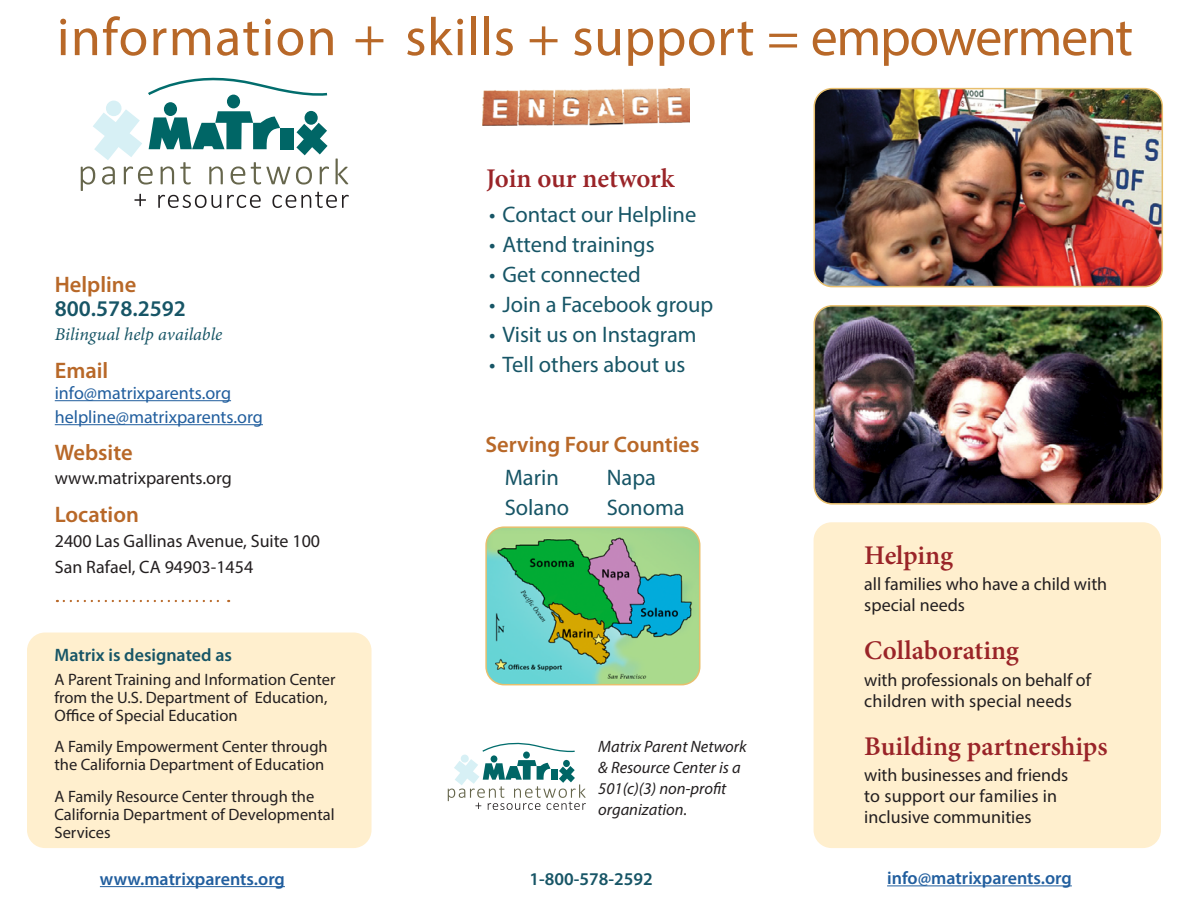
<style>
.page{position:relative;width:1188px;height:918px;background:#fff}
.page>*{position:absolute;margin:0;border:0;box-sizing:border-box;transform-origin:0 0}
.t1{font:54px "Myriad Pro";letter-spacing:.01em;color:#b86828}
.H2_serif{font:600 27px "Minion Pro";color:#9a2428}
.bullets-counties{font:22.5px "Myriad Pro";color:#175566}
.t2{font:600 22.5px "Myriad Pro";color:#b86828}
.t3{font:600 22.5px "Myriad Pro";color:#175566}
.t4{font:18px/21px "Myriad Pro";color:#231f20}
.t5{font:18px/24px "Myriad Pro";color:#215e9e}
.t6{font:600 18px "Myriad Pro";color:#215e9e}
.t7{font:600 18px "Myriad Pro";color:#175566}
.italic{font:italic 18px "Minion Pro";color:#175566}
.H2_cover{font:16.5px/18px "Myriad Pro";color:#231f20}
.t8{font:italic 16.5px/21px "Myriad Pro";color:#231f20}
</style>
<div class="page">
<div style="left:27px;top:633px;width:345px;height:215px;background:#ffefce;border-radius:18px"></div>
<hr style="left:55px;top:400px;width:176px;height:1px;background:#215e9e">
<hr style="left:55px;top:424px;width:208px;height:1px;background:#215e9e">
<div style="left:814px;top:522px;width:347px;height:326px;background:#ffefce;border-radius:18px"></div>
<img style="left:814px;top:89px;width:348px;height:198px">
<div style="left:814px;top:88px;width:349px;height:199px;border:2px solid #e8bf6d;border-radius:18px"></div>
<div style="left:461px;top:755px;width:8px;height:8px;background:#d7f0f5;border-radius:4px"></div>
<svg style="left:482px;top:742px;width:93px;height:11px"></svg>
<div style="left:523px;top:752px;width:7px;height:7px;background:#066;border-radius:50%"></div>
<div style="left:491px;top:755px;width:6px;height:8px;background:#066;border-radius:50%"></div>
<svg style="left:448px;top:759px;width:138px;height:51px"></svg>
<img style="left:814px;top:306px;width:348px;height:196px">
<div style="left:814px;top:305px;width:349px;height:200px;border:2px solid #e8bf6d;border-radius:18px"></div>
<hr style="left:887px;top:885px;width:185px;height:1px;background:#215e9e">
<hr style="left:100px;top:886px;width:185px;height:1px;background:#215e9e">
<img style="left:482px;top:89px;width:207px;height:37px">
<svg style="left:64px;top:600px;width:165px;height:2px"></svg>
<div style="left:106px;top:101px;width:16px;height:15px;background:#d7f0f5;border-radius:8px"></div>
<svg style="left:93px;top:109px;width:49px;height:51px"></svg>
<svg style="left:148px;top:77px;width:180px;height:20px"></svg>
<div style="left:280px;top:128px;width:14px;height:21px;background:#066"></div>
<svg style="left:296px;top:123px;width:32px;height:32px"></svg>
<div style="left:227px;top:95px;width:13px;height:13px;background:#066;border-radius:50%"></div>
<div style="left:305px;top:111px;width:13px;height:14px;background:#066;border-radius:50%"></div>
<div style="left:164px;top:102px;width:13px;height:14px;background:#066;border-radius:50%"></div>
<svg style="left:149px;top:111px;width:131px;height:38px"></svg>
<svg style="left:81px;top:166px;width:14px;height:25px"></svg>
<svg style="left:102px;top:166px;width:13px;height:19px"></svg>
<svg style="left:124px;top:166px;width:29px;height:19px"></svg>
<svg style="left:161px;top:166px;width:13px;height:18px"></svg>
<svg style="left:180px;top:162px;width:11px;height:23px"></svg>
<svg style="left:209px;top:166px;width:14px;height:18px"></svg>
<svg style="left:231px;top:166px;width:14px;height:19px"></svg>
<svg style="left:251px;top:162px;width:39px;height:23px"></svg>
<svg style="left:296px;top:166px;width:16px;height:19px"></svg>
<svg style="left:320px;top:166px;width:9px;height:18px"></svg>
<svg style="left:336px;top:159px;width:12px;height:25px"></svg>
<svg style="left:134px;top:194px;width:12px;height:12px"></svg>
<svg style="left:158px;top:195px;width:63px;height:13px"></svg>
<svg style="left:227px;top:195px;width:34px;height:13px"></svg>
<svg style="left:272px;top:192px;width:77px;height:16px"></svg>
<img style="left:488px;top:529px;width:212px;height:156px">
<div style="left:485px;top:526px;width:215px;height:159px;border:2px solid #e8bf6d;border-radius:18px"></div>
<h1 class="t1" style="left:57px;top:4px;width:1078px">information + skills + support = empowerment</h1>
<p class="H2_serif" style="left:486px;top:160px;width:190px">Join our network</p>
<p class="bullets-counties" style="left:489px;top:201px;width:209px">• Contact our Helpline</p>
<p class="bullets-counties" style="left:489px;top:231px;width:167px">• Attend trainings</p>
<p class="bullets-counties" style="left:489px;top:261px;width:153px">• Get connected</p>
<p class="bullets-counties" style="left:489px;top:291px;width:226px">• Join a Facebook group</p>
<p class="bullets-counties" style="left:489px;top:321px;width:209px">• Visit us on Instagram</p>
<p class="bullets-counties" style="left:489px;top:351px;width:198px">• Tell others about us</p>
<h3 class="t2" style="left:55px;top:271px;width:83px">Helpline</h3>
<h3 class="t3" style="left:55px;top:295px;width:133px">800.578.2592</h3>
<p class="italic" style="left:55px;top:322px;width:169px">Bilingual help available</p>
<h3 class="t2" style="left:55px;top:356px;width:55px">Email</h3>
<p class="t5" style="left:55px;top:381px;width:210px">info@matrixparents.org helpline@matrixparents.org</p>
<h3 class="t2" style="left:55px;top:439px;width:79px">Website</h3>
<p class="t4" style="left:55px;top:468px;width:179px">www.matrixparents.org</p>
<h3 class="t2" style="left:55px;top:500px;width:86px">Location</h3>
<p class="t4" style="left:55px;top:528px;width:267px;line-height:25.5px">2400 Las Gallinas Avenue, Suite 100<br>San Rafael, CA 94903-1454</p>
<h3 class="t2" style="left:485px;top:431px;width:216px">Serving Four Counties</h3>
<p class="bullets-counties" style="left:505px;top:463px;width:56px">Marin</p>
<p class="bullets-counties" style="left:607px;top:463px;width:51px">Napa</p>
<p class="bullets-counties" style="left:505px;top:493px;width:66px">Solano</p>
<p class="bullets-counties" style="left:607px;top:493px;width:80px">Sonoma</p>
<p class="H2_serif" style="left:864px;top:537px;width:90px">Helping</p>
<p class="t4" style="left:864px;top:574px;width:245px">all families who have a child with special needs</p>
<p class="H2_serif" style="left:864px;top:632px;width:156px">Collaborating</p>
<p class="t4" style="left:864px;top:669px;width:228px">with professionals on behalf of children with special needs</p>
<p class="H2_serif" style="left:864px;top:728px;width:245px">Building partnerships</p>
<p class="t4" style="left:864px;top:764px;width:205px">with businesses and friends to support our families in inclusive communities</p>
<h2 class="t7" style="left:54px;top:644px;width:179px">Matrix is designated as</h2>
<p class="H2_cover" style="left:54px;top:670px;width:283px">A Parent Training and Information Center from the U.S. Department of Education,<br>Office of Special Education</p>
<p class="H2_cover" style="left:54px;top:737px;width:275px">A Family Empowerment Center through the California Department of Education</p>
<p class="H2_cover" style="left:54px;top:787px;width:282px">A Family Resource Center through the<br>California Department of Developmental<br>Services</p>
<p class="t6" style="left:100px;top:867px;width:187px">www.matrixparents.org</p>
<p class="t7" style="left:530px;top:868px;width:125px">1-800-578-2592</p>
<p class="t6" style="left:887px;top:867px;width:186px">info@matrixparents.org</p>
<p class="t8" style="left:598px;top:735px;width:150px">Matrix Parent Network &amp; Resource Center is a<br>501(c)(3) non-profit organization.</p>
</div>
